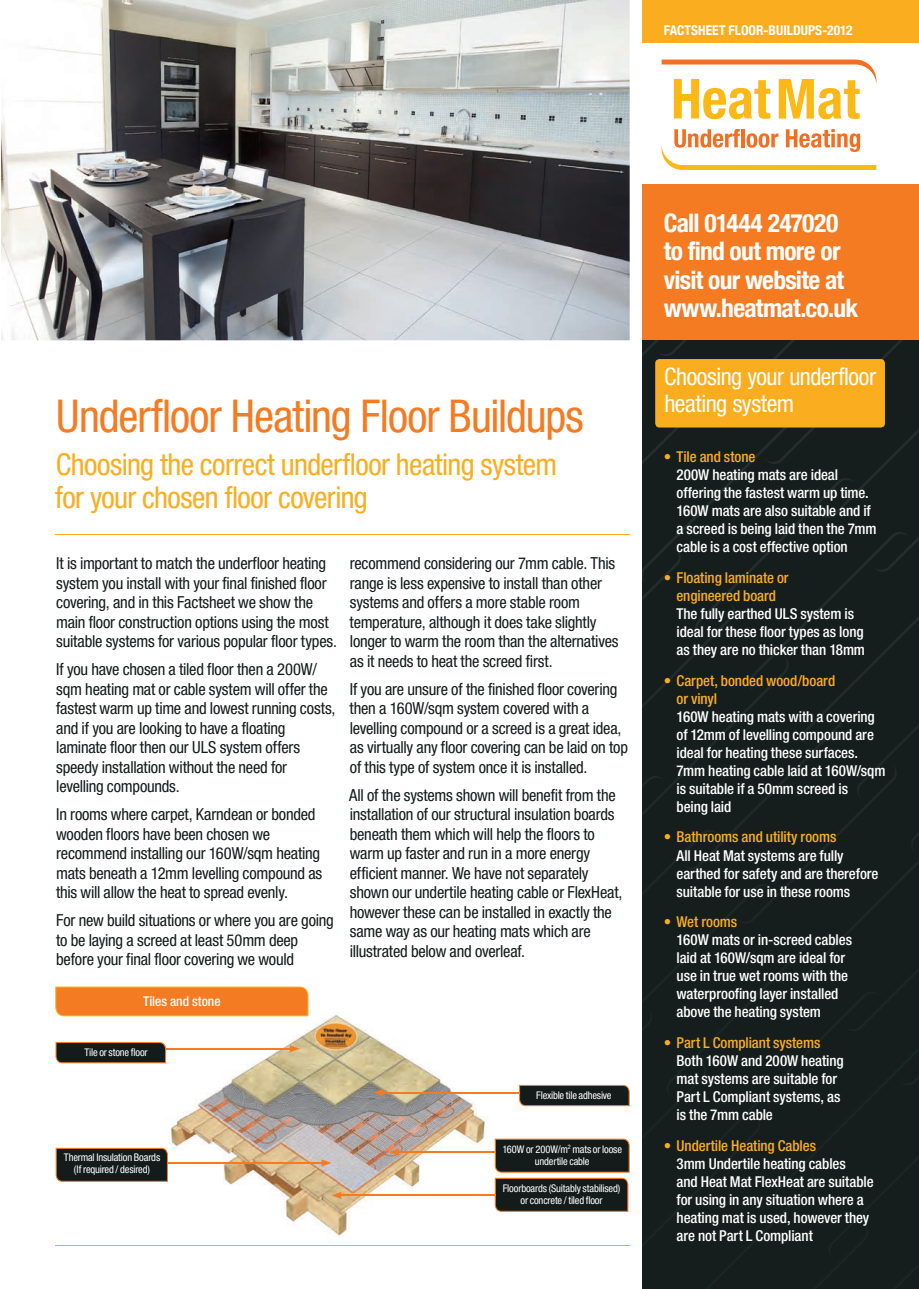
<style>
.page{position:relative;width:919px;height:1289px;background:#fff}
.page>*{position:absolute;margin:0;border:0;box-sizing:border-box;transform-origin:0 0}
.t1{font:condensed 45px "Helvetica Neue LT Std";letter-spacing:-.02em;color:#f47b21}
.t2{font:condensed 30px/33px "Helvetica Neue LT Std";letter-spacing:-.02em;color:#faad1e}
.t3{font:700 condensed 25.5px/28.5px "Helvetica Neue LT";letter-spacing:-.025em;color:#fff}
.t4{font:condensed 24px/27px "Helvetica Neue LT Std";letter-spacing:-.02em;color:#fff}
.t5{font:condensed 16.5px/19.5px "Helvetica Neue LT Std";letter-spacing:-.015em;color:#141c1b}
.t6{font:500 condensed 15px/18px "Helvetica Neue LT Std";letter-spacing:-.005em;color:#fff}
.t7{font:500 condensed 15px/18px "Helvetica Neue LT Std";letter-spacing:-.005em;color:#faad1e;text-align:center}
.t8{font:700 condensed 13.5px "Helvetica Neue LT";color:#fff}
.t9{font:500 condensed 13.5px "Helvetica Neue LT Std";color:#fff}
.t10{font:condensed 10.5px/12px "Helvetica Neue LT Std";letter-spacing:-.015em;color:#fff;text-align:center}
</style>
<div class="page">
<svg style="left:661px;top:60px;width:215px;height:59px"></svg>
<svg style="left:661px;top:129px;width:215px;height:41px"></svg>
<div style="left:642px;top:0;width:276px;height:43px;background:#faad1e"></div>
<div style="left:642px;top:185px;width:276px;height:155px;background:#f47b21"></div>
<hr style="left:55px;top:534px;width:574px;height:1px;background:#faad1e">
<hr style="left:55px;top:1244px;width:574px;height:1px;background:#faad1e">
<div style="left:642px;top:340px;width:276px;height:948px;background:#151e1c"></div>
<img style="left:1px;top:0;width:628px;height:340px">
<div style="left:655px;top:359px;width:229px;height:68px;background:#faad1e;border-radius:4px"></div>
<img style="left:154px;top:993px;width:363px;height:243px">
<svg style="left:55px;top:986px;width:253px;height:30px;background:#f48126"></svg>
<svg style="left:55px;top:1042px;width:111px;height:21px;background:#2d281f"></svg>
<svg style="left:56px;top:1147px;width:112px;height:34px;background:#262721"></svg>
<hr style="left:166px;top:1048px;width:126px;height:1px;background:#f47b21">
<svg style="left:290px;top:1045px;width:10px;height:7px"></svg>
<hr style="left:168px;top:1162px;width:156px;height:1px;background:#f47b21">
<svg style="left:321px;top:1159px;width:10px;height:7px"></svg>
<svg style="left:519px;top:1084px;width:110px;height:22px;background:#353027"></svg>
<svg style="left:494px;top:1138px;width:135px;height:73px;background:#35352f"></svg>
<hr style="left:381px;top:1091px;width:138px;height:2px;background:#f47b21">
<svg style="left:373px;top:1088px;width:10px;height:8px"></svg>
<hr style="left:396px;top:1151px;width:99px;height:1px;background:#f47b21">
<svg style="left:389px;top:1148px;width:10px;height:7px"></svg>
<hr style="left:339px;top:1194px;width:156px;height:1px;background:#f47b21">
<svg style="left:331px;top:1191px;width:10px;height:7px"></svg>
<p class="t8" style="left:663px;top:22px;width:190px">FACTSHEET FLOOR-BUILDUPS-2012</p>
<h1 class="t1" style="left:56px;top:390px;width:529px">Underfloor Heating Floor Buildups</h1>
<h2 class="t2" style="left:55px;top:448px;width:503px">Choosing the correct underfloor heating system for your chosen floor covering</h2>
<p class="t5" style="left:56px;top:553px;width:282px">It is important to match the underfloor heating system you install with your final finished floor covering, and in this Factsheet we show the main floor construction options using the most suitable systems for various popular floor types.</p>
<p class="t5" style="left:56px;top:659px;width:281px">If you have chosen a tiled floor then a 200W/ sqm heating mat or cable system will offer the fastest warm up time and lowest running costs, and if you are looking to have a floating laminate floor then our ULS system offers speedy installation without the need for levelling compounds.</p>
<p class="t5" style="left:56px;top:804px;width:268px">In rooms where carpet, Karndean or bonded wooden floors have been chosen we recommend installing our 160W/sqm heating mats beneath a 12mm levelling compound as this will allow the heat to spread evenly.</p>
<p class="t5" style="left:56px;top:910px;width:279px">For new build situations or where you are going to be laying a screed at least 50mm deep before your final floor covering we would</p>
<p class="t9" style="left:143px;top:993px;width:79px">Tiles and stone</p>
<p class="t5" style="left:349px;top:553px;width:270px">recommend considering our 7mm cable. This range is less expensive to install than other systems and offers a more stable room temperature, although it does take slightly longer to warm the room than the alternatives as it needs to heat the screed first.</p>
<p class="t5" style="left:349px;top:679px;width:280px">If you are unsure of the finished floor covering then a 160W/sqm system covered with a levelling compound or a screed is a great idea, as virtually any floor covering can be laid on top of this type of system once it is installed.</p>
<p class="t5" style="left:349px;top:785px;width:275px">All of the systems shown will benefit from the installation of our structural insulation boards beneath them which will help the floors to warm up faster and run in a more energy efficient manner. We have not separately shown our undertile heating cable or FlexHeat, however these can be installed in exactly the same way as our heating mats which are illustrated below and overleaf.</p>
<p class="t10" style="left:84px;top:1046px;width:65px">Tile or stone floor</p>
<p class="t10" style="left:536px;top:1088px;width:77px">Flexible tile adhesive</p>
<p class="t10" style="left:64px;top:1151px;width:98px">Thermal Insulation Boards (If required / desired)</p>
<p class="t10" style="left:502px;top:1142px;width:121px">160W or 200W/m<sup>2</sup> mats or loose undertile cable</p>
<p class="t10" style="left:502px;top:1181px;width:119px">Floorboards (Suitably stabilised) or concrete / tiled floor</p>
<h3 class="t3" style="left:663px;top:208px;width:196px">Call 01444 247020 to find out more or visit our website at www.heatmat.co.uk</h3>
<h3 class="t4" style="left:664px;top:362px;width:213px">Choosing your underfloor heating system</h3>
<p class="t7" style="left:663px;top:447px;width:93px">• Tile and stone</p>
<p class="t6" style="left:676px;top:465px;width:201px">200W heating mats are ideal offering the fastest warm up time.<br>160W mats are also suitable and if a screed is being laid then the 7mm cable is a cost effective option</p>
<p class="t7" style="left:663px;top:568px;width:126px">• Floating laminate or engineered board</p>
<p class="t6" style="left:676px;top:604px;width:190px">The fully earthed ULS system is ideal for these floor types as long as they are no thicker than 18mm</p>
<p class="t7" style="left:676px;top:671px;width:160px;text-align:left;text-indent:-13px">• Carpet, bonded wood/board or vinyl</p>
<p class="t6" style="left:676px;top:707px;width:210px">160W heating mats with a covering of 12mm of levelling compound are ideal for heating these surfaces.<br>7mm heating cable laid at 160W/sqm is suitable if a 50mm screed is<br>being laid</p>
<p class="t7" style="left:663px;top:828px;width:174px">• Bathrooms and utility rooms</p>
<p class="t6" style="left:676px;top:846px;width:203px">All Heat Mat systems are fully earthed for safety and are therefore suitable for use in these rooms</p>
<p class="t7" style="left:663px;top:912px;width:75px">• Wet rooms</p>
<p class="t6" style="left:676px;top:930px;width:177px">160W mats or in-screed cables laid at 160W/sqm are ideal for use in true wet rooms with the waterproofing layer installed above the heating system</p>
<p class="t7" style="left:663px;top:1033px;width:158px">• Part L Compliant systems</p>
<p class="t6" style="left:676px;top:1051px;width:169px">Both 160W and 200W heating mat systems are suitable for<br>Part L Compliant systems, as is the 7mm cable</p>
<p class="t7" style="left:663px;top:1136px;width:154px">• Undertile Heating Cables</p>
<p class="t6" style="left:676px;top:1154px;width:198px">3mm Undertile heating cables<br>and Heat Mat FlexHeat are suitable for using in any situation where a heating mat is used, however they are not Part L Compliant</p>
</div>
